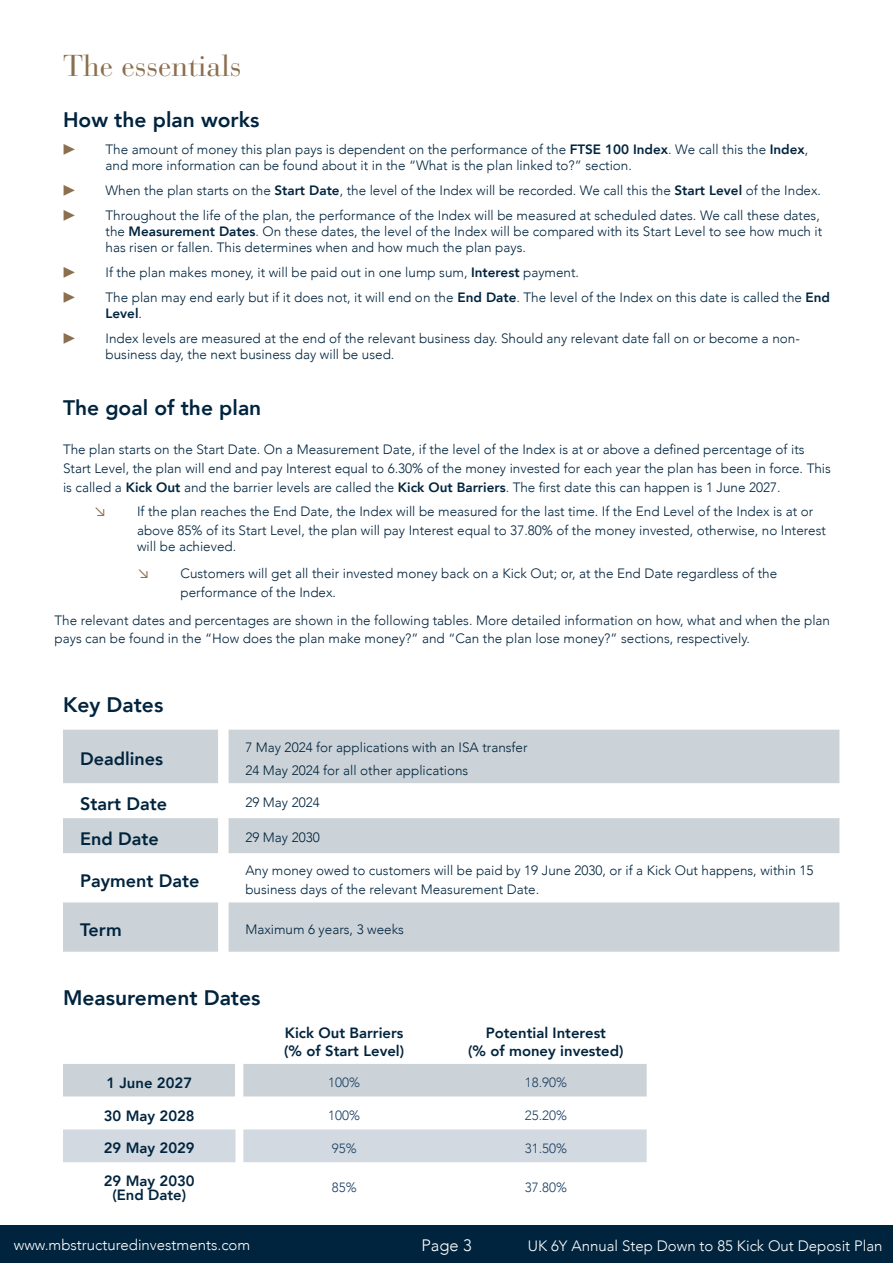
<style>
.page{position:relative;width:893px;height:1263px;background:#fff}
.page>*{position:absolute;margin:0;border:0;box-sizing:border-box;transform-origin:0 0}
.t1{font:30px "Bauer Bodoni Std";color:#8b6f4e}
.t2{font:800 21px "Avenir";color:#00243e}
.t3{font:800 18px "Avenir";color:#00243e}
.t4{font:300 16.5px "Avenir";color:#fff}
.t5{font:300 15px "Avenir";color:#fff}
.t6{font:800 14.85px/17.9px "Avenir";color:#00243e;text-align:center}
.t7{font:300 13.5px/18.8px "Avenir";color:#00243e}
.t8{font:13.5px "Source Sans Pro";color:#8b6f4e}
.t9{font:13.5px "Calibri";color:#8b6f4e}
.t10{font:300 13.35px "Avenir";color:#1e4164}
.s1{font-weight:800}
</style>
<div class="page">
<div style="left:0;top:1225px;width:893px;height:38px;background:#00243e"></div>
<svg style="left:63px;top:730px;width:776px;height:222px;fill:#ccd3d8"></svg>
<svg style="left:218px;top:730px;width:10px;height:222px"></svg>
<div style="left:63px;top:1064px;width:584px;height:33px;background:#ccd3d8"></div>
<div style="left:236px;top:1064px;width:7px;height:33px;background:#fff"></div>
<div style="left:63px;top:1129px;width:584px;height:33px;background:#d2d9e0"></div>
<h1 class="t1" style="left:63px;top:48px;width:180px">The essentials</h1>
<h2 class="t2" style="left:63px;top:103px;width:198px">How the plan works</h2>
<p class="t8" style="left:63px;top:141px;width:14px">▶</p>
<p class="t7" style="left:106px;top:142px;width:704px;line-height:16.2px">The amount of money this plan pays is dependent on the performance of the <span class="s1">FTSE 100 Index</span>. We call this the <span class="s1">Index</span>, and more information can be found about it in the “What is the plan linked to?” section.</p>
<p class="t8" style="left:63px;top:182px;width:14px">▶</p>
<p class="t7" style="left:106px;top:181px;width:717px">When the plan starts on the <span class="s1">Start Date</span>, the level of the Index will be recorded. We call this the <span class="s1">Start Level</span> of the Index.</p>
<p class="t8" style="left:63px;top:207px;width:14px">▶</p>
<p class="t7" style="left:106px;top:207px;width:718px;line-height:16.2px">Throughout the life of the plan, the performance of the Index will be measured at scheduled dates. We call these dates, the <span class="s1">Measurement Dates</span>. On these dates, the level of the Index will be compared with its Start Level to see how much it has risen or fallen. This determines when and how much the plan pays.</p>
<p class="t8" style="left:63px;top:264px;width:14px">▶</p>
<p class="t7" style="left:106px;top:263px;width:475px">If the plan makes money, it will be paid out in one lump sum, <span class="s1">Interest</span> payment.</p>
<p class="t8" style="left:63px;top:289px;width:14px">▶</p>
<p class="t7" style="left:106px;top:289px;width:726px;line-height:16.2px">The plan may end early but if it does not, it will end on the <span class="s1">End Date</span>. The level of the Index on this date is called the <span class="s1">End<br>Level</span>.</p>
<p class="t8" style="left:63px;top:329px;width:14px">▶</p>
<p class="t7" style="left:106px;top:330px;width:696px;line-height:16.2px">Index levels are measured at the end of the relevant business day. Should any relevant date fall on or become a non&shy;business day, the next business day will be used.</p>
<h2 class="t2" style="left:63px;top:392px;width:200px">The goal of the plan</h2>
<p class="t7" style="left:63px;top:440px;width:769px">The plan starts on the Start Date. On a Measurement Date, if the level of the Index is at or above a defined percentage of its<br>Start Level, the plan will end and pay Interest equal to 6.30% of the money invested for each year the plan has been in force. This is called a <span class="s1">Kick Out</span> and the barrier levels are called the <span class="s1">Kick Out Barriers</span>. The first date this can happen is 1 June 2027.</p>
<p class="t9" style="left:94px;top:502px;width:13px">↘</p>
<p class="t7" style="left:137px;top:502px;width:690px">If the plan reaches the End Date, the Index will be measured for the last time. If the End Level of the Index is at or above 85% of its Start Level, the plan will pay Interest equal to 37.80% of the money invested, otherwise, no Interest</p>
<p class="t7" style="left:137px;top:537px;width:101px">will be achieved.</p>
<p class="t9" style="left:138px;top:565px;width:13px">↘</p>
<p class="t7" style="left:180px;top:564px;width:598px">Customers will get all their invested money back on a Kick Out; or, at the End Date regardless of the performance of the Index.</p>
<p class="t7" style="left:54px;top:610px;width:777px">The relevant dates and percentages are shown in the following tables. More detailed information on how, what and when the plan pays can be found in the “How does the plan make money?” and “Can the plan lose money?” sections, respectively.</p>
<h2 class="t2" style="left:63px;top:688px;width:102px">Key Dates</h2>
<h3 class="t3" style="left:80px;top:745px;width:85px">Deadlines</h3>
<p class="t7" style="left:245px;top:735px;width:284px;line-height:23px">7 May 2024 for applications with an ISA transfer<br>24 May 2024 for all other applications</p>
<h3 class="t3" style="left:80px;top:789px;width:88px">Start Date</h3>
<p class="t7" style="left:245px;top:793px;width:76px">29 May 2024</p>
<h3 class="t3" style="left:80px;top:824px;width:80px">End Date</h3>
<p class="t7" style="left:245px;top:828px;width:76px">29 May 2030</p>
<h3 class="t3" style="left:80px;top:866px;width:121px">Payment Date</h3>
<p class="t7" style="left:245px;top:861px;width:569px">Any money owed to customers will be paid by 19 June 2030, or if a Kick Out happens, within 15 business days of the relevant Measurement Date.</p>
<h3 class="t3" style="left:80px;top:916px;width:43px">Term</h3>
<p class="t7" style="left:245px;top:920px;width:160px">Maximum 6 years, 3 weeks</p>
<h2 class="t2" style="left:63px;top:981px;width:199px">Measurement Dates</h2>
<p class="t6" style="left:284px;top:1023px;width:122px;text-align:left">Kick Out Barriers (% of Start Level)</p>
<p class="t6" style="left:468px;top:1023px;width:157px">Potential Interest<br>(% of money invested)</p>
<p class="t6" style="left:106px;top:1074px;width:87px">1 June 2027</p>
<p class="t10" style="left:328px;top:1074px;width:33px">100%</p>
<p class="t10" style="left:525px;top:1074px;width:44px">18.90%</p>
<p class="t6" style="left:104px;top:1106px;width:93px">30 May 2028</p>
<p class="t10" style="left:328px;top:1107px;width:33px">100%</p>
<p class="t10" style="left:525px;top:1107px;width:44px">25.20%</p>
<p class="t6" style="left:104px;top:1139px;width:93px">29 May 2029</p>
<p class="t10" style="left:332px;top:1140px;width:26px">95%</p>
<p class="t10" style="left:525px;top:1140px;width:44px">31.50%</p>
<p class="t6" style="left:104px;top:1174px;width:93px;line-height:14.2px">29 May 2030 (End Date)</p>
<p class="t10" style="left:332px;top:1180px;width:26px">85%</p>
<p class="t10" style="left:525px;top:1180px;width:44px">37.80%</p>
<p class="t5" style="left:14px;top:1236px;width:238px">www.mbstructuredinvestments.com</p>
<p class="t4" style="left:421px;top:1235px;width:52px">Page 3</p>
<p class="t5" style="left:528px;top:1237px;width:356px">UK 6Y Annual Step Down to 85 Kick Out Deposit Plan</p>
</div>
